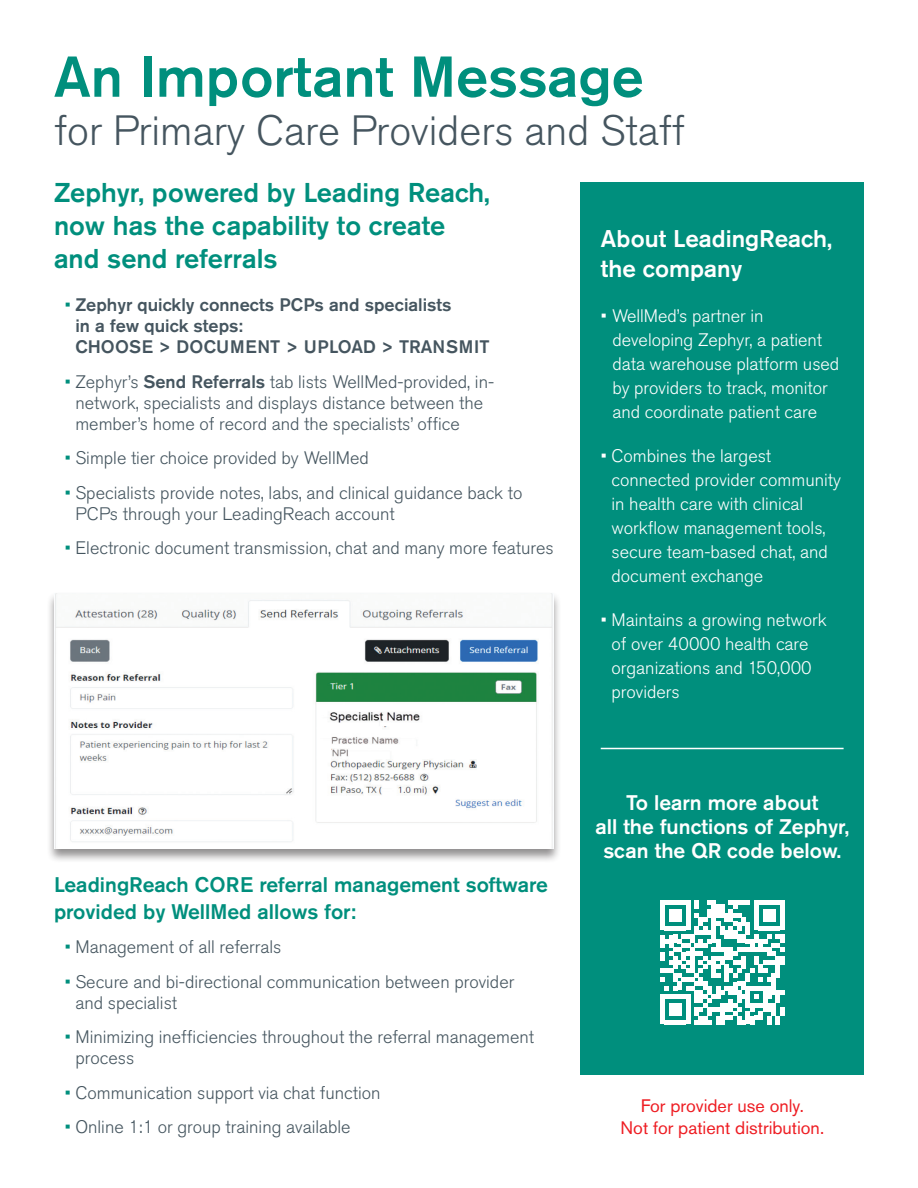
<style>
.page{position:relative;width:918px;height:1188px;background:#fff}
.page>*{position:absolute;margin:0;border:0;box-sizing:border-box;transform-origin:0 0}
.t1{font:500 57px "Akzidenz Grotesk Pro";color:#008f7d}
.t2{font:300 42px "Akzidenz Grotesk Pro";color:#45555f}
.t3{font:500 27px/33px "Akzidenz Grotesk Pro";color:#008f7d}
.t4{font:500 24px/30px "Akzidenz Grotesk Pro";color:#fff}
.t5{font:500 21px/27px "Akzidenz Grotesk Pro";color:#008f7d}
.t6{font:500 21px/24px "Akzidenz Grotesk Pro";color:#fff;text-align:center}
.t7{font:300 18px/21px "Akzidenz Grotesk Pro";color:#45555f}
.t8{font:300 18px/24px "Akzidenz Grotesk Pro";color:#fff}
.t9{font:500 18px/21px "Akzidenz Grotesk Pro";color:#45555f}
.t10{font:18px/21.6px "Akzidenz Grotesk Pro";color:#ee1d23;text-align:center}
.s1{font-weight:300;color:#008f7d}
.s2{color:#008f7d}
.s3{font-weight:500}
</style>
<div class="page">
<div style="left:581px;top:182px;width:283px;height:892px;background:#008f7d"></div>
<svg style="left:660px;top:900px;width:124px;height:124px"></svg>
<hr style="left:601px;top:748px;width:243px;height:1px;background:#fff">
<div style="left:46px;top:592px;width:516px;height:271px;background:#231f20;opacity:.5"></div>
<img style="left:54px;top:593px;width:500px;height:256px">
<h1 class="t1" style="left:54px;top:40px;width:591px">An Important Message</h1>
<h2 class="t2" style="left:54px;top:103px;width:633px">for Primary Care Providers and Staff</h2>
<h3 class="t3" style="left:54px;top:176px;width:437px">Zephyr, powered by Leading Reach, now has the capability to create and send referrals</h3>
<p class="t9" style="left:75px;top:294px;width:416px;text-indent:-11px"><span class="s1">•</span> Zephyr quickly connects PCPs and specialists<br>in a few quick steps:<br>CHOOSE &gt; DOCUMENT &gt; UPLOAD &gt; TRANSMIT</p>
<p class="t7" style="left:75px;top:371px;width:420px;text-indent:-11px"><span class="s2">•</span> Zephyr’s <span class="s3">Send Referrals</span> tab lists WellMed-provided, in&shy;network, specialists and displays distance between the member’s home of record and the specialists’ office</p>
<p class="t7" style="left:65px;top:447px;width:305px"><span class="s2">•</span> Simple tier choice provided by WellMed</p>
<p class="t7" style="left:75px;top:482px;width:449px;text-indent:-11px"><span class="s2">•</span> Specialists provide notes, labs, and clinical guidance back to<br>PCPs through your LeadingReach account</p>
<p class="t7" style="left:65px;top:537px;width:490px"><span class="s2">•</span> Electronic document transmission, chat and many more features</p>
<p class="t5" style="left:54px;top:870px;width:496px">LeadingReach CORE referral management software provided by WellMed allows for:</p>
<p class="t7" style="left:65px;top:936px;width:218px"><span class="s2">•</span> Management of all referrals</p>
<p class="t7" style="left:75px;top:971px;width:440px;text-indent:-11px"><span class="s2">•</span> Secure and bi-directional communication between provider and specialist</p>
<p class="t7" style="left:75px;top:1026px;width:460px;text-indent:-11px"><span class="s2">•</span> Minimizing inefficiencies throughout the referral management process</p>
<p class="t7" style="left:65px;top:1082px;width:317px"><span class="s2">•</span> Communication support via chat function</p>
<p class="t7" style="left:65px;top:1116px;width:287px"><span class="s2">•</span> Online 1:1 or group training available</p>
<h3 class="t4" style="left:601px;top:224px;width:233px">About LeadingReach, the company</h3>
<p class="t8" style="left:612px;top:303px;width:228px;text-indent:-11px">• WellMed’s partner in developing Zephyr, a patient data warehouse platform used by providers to track, monitor and coordinate patient care</p>
<p class="t8" style="left:612px;top:444px;width:231px;text-indent:-11px">• Combines the largest connected provider community in health care with clinical workflow management tools, secure team-based chat, and document exchange</p>
<p class="t8" style="left:612px;top:608px;width:217px;text-indent:-11px">• Maintains a growing network of over 40000 health care organizations and 150,000 providers</p>
<p class="t6" style="left:595px;top:790px;width:255px">To learn more about<br>all the functions of Zephyr, scan the QR code below.</p>
<p class="t10" style="left:621px;top:1095px;width:205px">For provider use only.<br>Not for patient distribution.</p>
</div>
